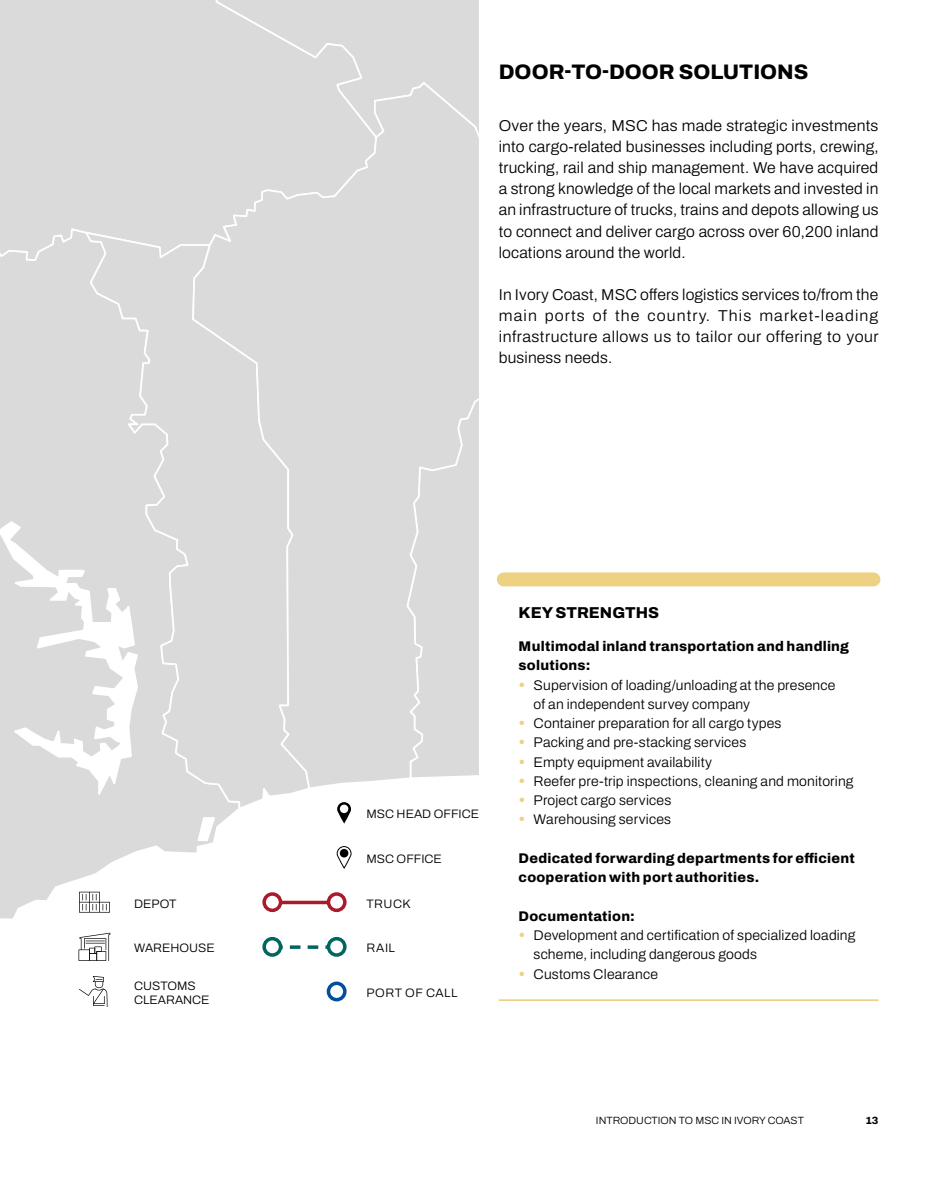
<style>
.page{position:relative;width:943px;height:1191px;background:#fff}
.page>*{position:absolute;margin:0;border:0;box-sizing:border-box;transform-origin:0 0}
.t1{font:800 21px "Archivo";color:#000}
.t2{font:300 15.75px/21px "Archivo";letter-spacing:.01em;color:#000;text-align:justify}
.t3{font:800 15.75px "Archivo";color:#000}
.t4{font:300 14px/19.2px "Archivo";letter-spacing:.015em;color:#000}
.t5{font:800 14px/19.2px "Archivo";letter-spacing:.02em;color:#000}
.t6{font:300 12.25px/14.7px "Archivo";color:#000}
.t7{font:300 12.25px "Archivo";letter-spacing:.04em;color:#000}
.t8{font:300 10.5px "Archivo";color:#000}
.t9{font:800 10.5px "Archivo";color:#000}
.s1{font-weight:800;font-size:14.88px;color:#edd284}
</style>
<div class="page">
<svg style="left:0;top:435px;width:235px;height:500px"></svg>
<div style="left:378px;top:0;width:101px;height:80px;background:#dadada"></div>
<div style="left:0;top:0;width:378px;height:435px;background:#dadada"></div>
<svg style="left:84px;top:230px;width:216px;height:581px;background:#dedede"></svg>
<div style="left:191px;top:80px;width:288px;height:710px;background:#dadada"></div>
<hr style="left:499px;top:999px;width:379px;height:2px;background:#edd284">
<div style="left:504px;top:572px;width:369px;height:14px;background:#edd284"></div>
<svg style="left:337px;top:802px;width:14px;height:21px"></svg>
<svg style="left:336px;top:846px;width:16px;height:23px"></svg>
<svg style="left:338px;top:848px;width:11px;height:11px"></svg>
<div style="left:340px;top:849px;width:8px;height:8px;background:#000;border-radius:50%"></div>
<svg style="left:282px;top:900px;width:45px;height:4px"></svg>
<div style="left:327px;top:892px;width:19px;height:20px;border:4px solid #a91a2d;border-radius:50%"></div>
<div style="left:262px;top:892px;width:20px;height:20px;border:4px solid #a91a2d;border-radius:50%"></div>
<svg style="left:282px;top:945px;width:45px;height:4px"></svg>
<div style="left:327px;top:937px;width:19px;height:19px;border:4px solid #00665f;border-radius:50%"></div>
<div style="left:262px;top:937px;width:20px;height:19px;border:4px solid #00665f;border-radius:50%"></div>
<div style="left:327px;top:981px;width:19px;height:20px;border:4px solid #004f9f;border-radius:50%"></div>
<svg style="left:79px;top:891px;width:31px;height:21px"></svg>
<svg style="left:78px;top:932px;width:32px;height:29px"></svg>
<svg style="left:79px;top:976px;width:28px;height:31px"></svg>
<p class="t6" style="left:134px;top:896px;width:44px">DEPOT</p>
<p class="t6" style="left:134px;top:940px;width:82px">WAREHOUSE</p>
<p class="t6" style="left:134px;top:978px;width:77px">CUSTOMS<br>CLEARANCE</p>
<h1 class="t1" style="left:499px;top:56px;width:311px">DOOR-TO-DOOR SOLUTIONS</h1>
<p class="t2" style="left:499px;top:116px;width:381px">Over the years, MSC has made strategic investments into cargo-related businesses including ports, crewing, trucking, rail and ship management. We have acquired a strong knowledge of the local markets and invested in an infrastructure of trucks, trains and depots allowing us to connect and deliver cargo across over 60,200 inland locations around the world.</p>
<p class="t2" style="left:499px;top:284px;width:381px">In Ivory Coast, MSC offers logistics services to/from the main ports of the country. This market-leading infrastructure allows us to tailor our offering to your business needs.</p>
<p class="t6" style="left:366px;top:806px;width:114px">MSC HEAD OFFICE</p>
<p class="t6" style="left:366px;top:851px;width:77px">MSC OFFICE</p>
<p class="t6" style="left:366px;top:896px;width:46px">TRUCK</p>
<p class="t6" style="left:366px;top:940px;width:30px">RAIL</p>
<p class="t7" style="left:366px;top:983px;width:93px">PORT OF CALL</p>
<p class="t3" style="left:518px;top:601px;width:142px">KEY STRENGTHS</p>
<p class="t5" style="left:518px;top:636px;width:332px">Multimodal inland transportation and handling solutions:</p>
<p class="t4" style="left:533px;top:675px;width:303px;text-indent:-15px"><span class="s1">•</span> Supervision of loading/unloading at the presence of an independent survey company</p>
<p class="t4" style="left:518px;top:713px;width:264px"><span class="s1">•</span> Container preparation for all cargo types</p>
<p class="t4" style="left:518px;top:733px;width:229px"><span class="s1">•</span> Packing and pre-stacking services</p>
<p class="t4" style="left:518px;top:752px;width:195px"><span class="s1">•</span> Empty equipment availability</p>
<p class="t4" style="left:518px;top:771px;width:336px"><span class="s1">•</span> Reefer pre-trip inspections, cleaning and monitoring</p>
<p class="t4" style="left:518px;top:790px;width:154px"><span class="s1">•</span> Project cargo services</p>
<p class="t4" style="left:518px;top:810px;width:154px"><span class="s1">•</span> Warehousing services</p>
<p class="t5" style="left:518px;top:848px;width:338px">Dedicated forwarding departments for efficient cooperation with port authorities.</p>
<p class="t5" style="left:518px;top:906px;width:118px">Documentation:</p>
<p class="t4" style="left:533px;top:925px;width:323px;text-indent:-15px"><span class="s1">•</span> Development and certification of specialized loading scheme, including dangerous goods</p>
<p class="t4" style="left:518px;top:964px;width:141px"><span class="s1">•</span> Customs Clearance</p>
<p class="t8" style="left:596px;top:1112px;width:209px">INTRODUCTION TO MSC IN IVORY COAST</p>
<p class="t9" style="left:865px;top:1112px;width:15px">13</p>
</div>
